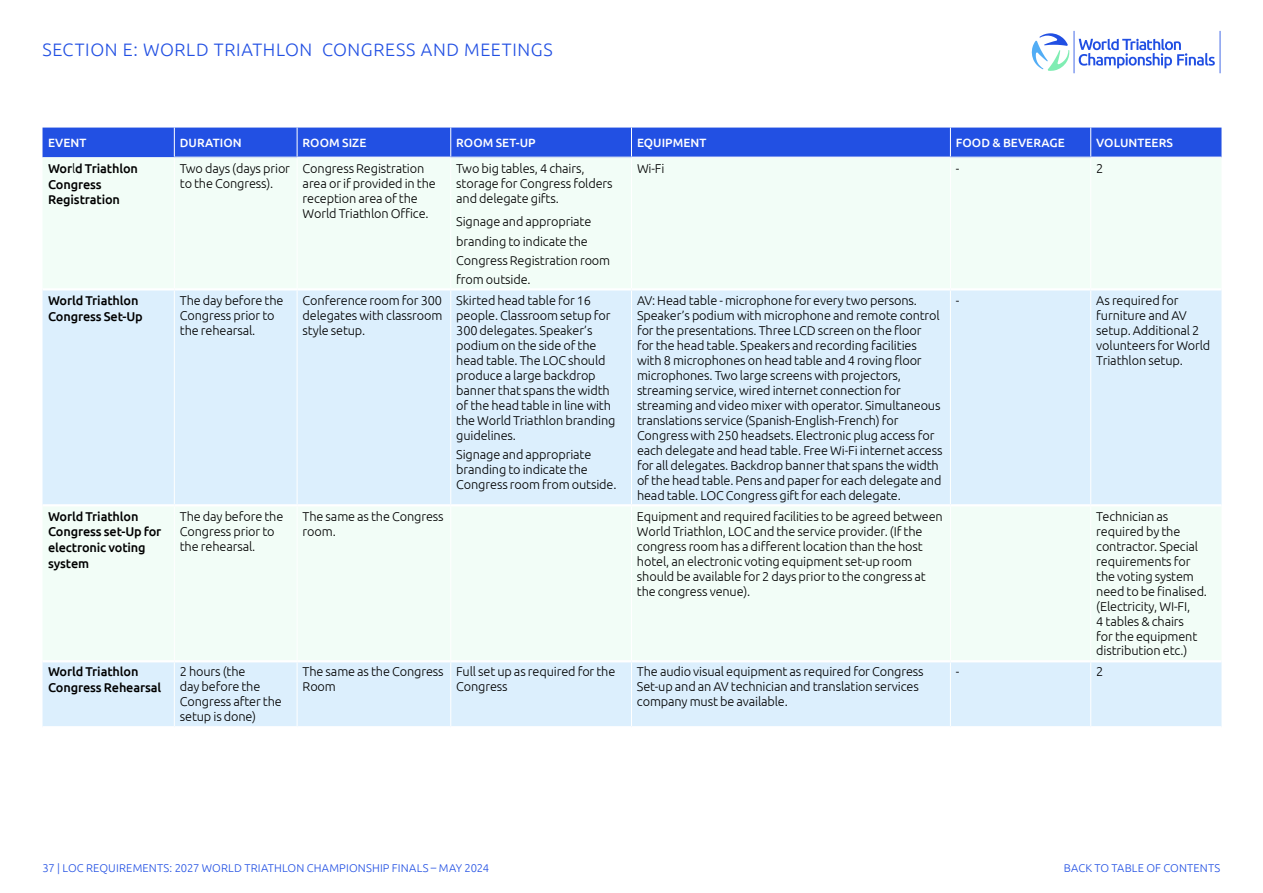
<style>
.page{position:relative;width:1263px;height:893px;background:#fff}
.page>*{position:absolute;margin:0;border:0;box-sizing:border-box;transform-origin:0 0}
.t1{font:300 18px "Ubuntu";letter-spacing:.035em;color:#2250e3}
.t2{font:300 12.75px/15px "Ubuntu";letter-spacing:-.01em;color:#000}
.t3{font:500 12.75px/15.8px "Ubuntu";letter-spacing:-.01em;color:#000}
.t4{font:500 12px "Ubuntu";letter-spacing:.005em;color:#fff}
.t5{font:300 11.25px "Ubuntu";letter-spacing:.015em;color:#2250e3}
.s1{font-weight:300}
</style>
<div class="page">
<hr style="left:1073px;top:31px;width:1px;height:42px;background:#214fe3">
<hr style="left:1219px;top:31px;width:1px;height:42px;background:#214fe3">
<svg style="left:1031px;top:33px;width:38px;height:38px"></svg>
<svg style="left:1079px;top:39px;width:136px;height:29px"></svg>
<div style="left:43px;top:157px;width:1178px;height:131px;background:#f2fdf7"></div>
<svg style="left:43px;top:290px;width:1178px;height:436px;fill:#dceffd"></svg>
<div style="left:43px;top:128px;width:1178px;height:29px;background:#2250e3"></div>
<hr style="left:174px;top:158px;width:1px;height:130px;background:#fff">
<hr style="left:297px;top:158px;width:1px;height:130px;background:#fff">
<hr style="left:450px;top:158px;width:1px;height:130px;background:#fff">
<hr style="left:631px;top:158px;width:1px;height:130px;background:#fff">
<hr style="left:950px;top:158px;width:1px;height:130px;background:#fff">
<hr style="left:1090px;top:158px;width:1px;height:130px;background:#fff">
<hr style="left:174px;top:290px;width:1px;height:214px;background:#fff">
<hr style="left:297px;top:290px;width:1px;height:214px;background:#fff">
<hr style="left:450px;top:290px;width:1px;height:214px;background:#fff">
<hr style="left:631px;top:290px;width:1px;height:214px;background:#fff">
<hr style="left:950px;top:290px;width:1px;height:214px;background:#fff">
<hr style="left:1090px;top:290px;width:1px;height:214px;background:#fff">
<hr style="left:174px;top:506px;width:1px;height:154px;background:#fff">
<hr style="left:297px;top:506px;width:1px;height:154px;background:#fff">
<hr style="left:450px;top:506px;width:1px;height:154px;background:#fff">
<hr style="left:631px;top:506px;width:1px;height:154px;background:#fff">
<hr style="left:950px;top:506px;width:1px;height:154px;background:#fff">
<hr style="left:1090px;top:506px;width:1px;height:154px;background:#fff">
<hr style="left:174px;top:662px;width:1px;height:64px;background:#fff">
<hr style="left:297px;top:662px;width:1px;height:64px;background:#fff">
<hr style="left:450px;top:662px;width:1px;height:64px;background:#fff">
<hr style="left:631px;top:662px;width:1px;height:64px;background:#fff">
<hr style="left:950px;top:662px;width:1px;height:64px;background:#fff">
<hr style="left:1090px;top:662px;width:1px;height:64px;background:#fff">
<hr style="left:43px;top:504px;width:131px;height:2px;background:#fff">
<hr style="left:174px;top:504px;width:123px;height:2px;background:#fff">
<hr style="left:297px;top:504px;width:154px;height:2px;background:#fff">
<hr style="left:451px;top:504px;width:180px;height:2px;background:#fff">
<hr style="left:631px;top:504px;width:319px;height:2px;background:#fff">
<hr style="left:950px;top:504px;width:141px;height:2px;background:#fff">
<hr style="left:1091px;top:504px;width:130px;height:2px;background:#fff">
<hr style="left:43px;top:660px;width:131px;height:2px;background:#fff">
<hr style="left:174px;top:660px;width:123px;height:2px;background:#fff">
<hr style="left:297px;top:660px;width:154px;height:2px;background:#fff">
<hr style="left:451px;top:660px;width:180px;height:2px;background:#fff">
<hr style="left:631px;top:660px;width:319px;height:2px;background:#fff">
<hr style="left:950px;top:660px;width:141px;height:2px;background:#fff">
<hr style="left:1091px;top:660px;width:130px;height:2px;background:#fff">
<hr style="left:174px;top:157px;width:123px;height:1px;background:#d8e4f3">
<hr style="left:297px;top:157px;width:154px;height:1px;background:#f2f6fb">
<hr style="left:451px;top:157px;width:180px;height:1px;background:#d8e4f3">
<hr style="left:631px;top:157px;width:319px;height:1px;background:#f2f6fb">
<hr style="left:950px;top:157px;width:141px;height:1px;background:#d8e4f3">
<hr style="left:1091px;top:157px;width:130px;height:1px;background:#f2f6fb">
<h1 class="t1" style="left:43px;top:39px;width:512px">SECTION E: WORLD TRIATHLON CONGRESS AND MEETINGS</h1>
<p class="t4" style="left:48px;top:135px;width:40px">EVENT</p>
<p class="t4" style="left:180px;top:135px;width:63px">DURATION</p>
<p class="t4" style="left:303px;top:135px;width:65px">ROOM SIZE</p>
<p class="t4" style="left:456px;top:135px;width:81px">ROOM SET-UP</p>
<p class="t4" style="left:637px;top:135px;width:71px">EQUIPMENT</p>
<p class="t4" style="left:956px;top:135px;width:110px">FOOD &amp; BEVERAGE</p>
<p class="t4" style="left:1096px;top:135px;width:78px">VOLUNTEERS</p>
<p class="t3" style="left:48px;top:160px;width:91px">Wor<span class="s1">l</span>d Triathlon<br>Congress<br>Registration</p>
<p class="t2" style="left:180px;top:160px;width:112px">Two days (days prior to the Congress).</p>
<p class="t2" style="left:303px;top:160px;width:135px">Congress Registration area or if provided in the reception area of the<br>World Triathlon Office.</p>
<p class="t2" style="left:456px;top:160px;width:158px">Two big tables, 4 chairs, storage for Congress folders and delegate gifts.</p>
<p class="t2" style="left:456px;top:212px;width:155px;line-height:19.2px">Signage and appropriate branding to indicate the<br>Congress Registration room from outside.</p>
<p class="t2" style="left:637px;top:160px;width:29px">Wi-Fi</p>
<p class="t2" style="left:956px;top:160px;width:5px">-</p>
<p class="t2" style="left:1096px;top:160px;width:9px">2</p>
<p class="t3" style="left:48px;top:292px;width:96px">World Triathlon<br>Congress Set-Up</p>
<p class="t2" style="left:180px;top:292px;width:105px">The day before the<br>Congress prior to the rehearsal.</p>
<p class="t2" style="left:303px;top:292px;width:141px;text-align:justify">Conference room for 300 delegates with classroom style setup.</p>
<p class="t2" style="left:456px;top:292px;width:161px">Skirted head table for 16 people. Classroom setup for<br>300 delegates. Speaker’s podium on the side of the head table. The LOC should produce a large backdrop banner that spans the width of the head table in line with the World Triathlon branding guidelines.</p>
<p class="t2" style="left:456px;top:447px;width:162px">Signage and appropriate branding to indicate the<br>Congress room from outside.</p>
<p class="t2" style="left:637px;top:292px;width:307px">AV: Head table - microphone for every two persons.<br>Speaker’s podium with microphone and remote control for the presentations. Three LCD screen on the floor<br>for the head table. Speakers and recording facilities with 8 microphones on head table and 4 roving floor microphones. Two large screens with projectors, streaming service, wired internet connection for streaming and video mixer with operator. Simultaneous translations service (Spanish-English-French) for Congress with 250 headsets. Electronic plug access for each delegate and head table. Free Wi-Fi internet access for all delegates. Backdrop banner that spans the width of the head table. Pens and paper for each delegate and head table. LOC Congress gift for each delegate.</p>
<p class="t2" style="left:956px;top:292px;width:5px">-</p>
<p class="t2" style="left:1096px;top:292px;width:116px">As required for furniture and AV setup. Additional 2 volunteers for World<br>Triathlon setup.</p>
<p class="t3" style="left:48px;top:508px;width:115px">World Triathlon<br>Congress set-Up for electronic voting system</p>
<p class="t2" style="left:180px;top:508px;width:105px">The day before the<br>Congress prior to the rehearsal.</p>
<p class="t2" style="left:303px;top:508px;width:143px">The same as the Congress room.</p>
<p class="t2" style="left:637px;top:508px;width:307px">Equipment and required facilities to be agreed between World Triathlon, LOC and the service provider. (If the congress room has a different location than the host hotel, an electronic voting equipment set-up room should be available for 2 days prior to the congress at the congress venue).</p>
<p class="t2" style="left:1096px;top:508px;width:112px">Technician as required by the contractor. Special requirements for the voting system need to be finalised. (Electricity, WI-FI,<br>4 tables &amp; chairs<br>for the equipment distribution etc.)</p>
<p class="t3" style="left:48px;top:664px;width:115px">World Triathlon<br>Congress Rehearsal</p>
<p class="t2" style="left:180px;top:664px;width:104px">2 hours (the<br>day before the<br>Congress after the setup is done)</p>
<p class="t2" style="left:303px;top:664px;width:143px">The same as the Congress<br>Room</p>
<p class="t2" style="left:456px;top:664px;width:161px">Full set up as required for the<br>Congress</p>
<p class="t2" style="left:637px;top:664px;width:288px">The audio visual equipment as required for Congress<br>Set-up and an AV technician and translation services company must be available.</p>
<p class="t2" style="left:956px;top:664px;width:5px">-</p>
<p class="t2" style="left:1096px;top:664px;width:9px">2</p>
<p class="t5" style="left:43px;top:861px;width:448px">37 | LOC REQUIREMENTS: 2027 WORLD TRIATHLON CHAMPIONSHIP FINALS – MAY 2024</p>
<p class="t5" style="left:1064px;top:861px;width:158px">BACK TO TABLE OF CONTENTS</p>
</div>
